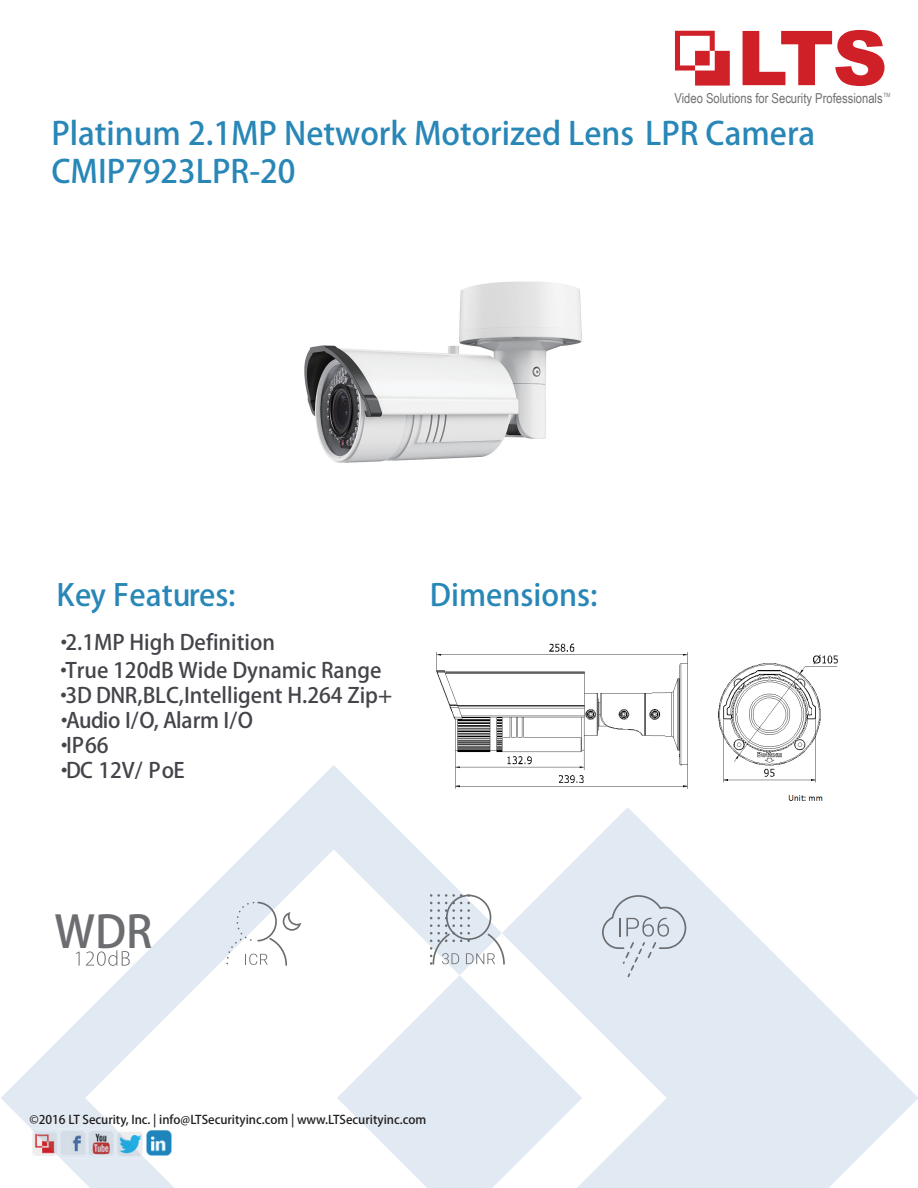
<style>
.page{position:relative;width:918px;height:1188px;background:#fff}
.page>*{position:absolute;margin:0;border:0;box-sizing:border-box;transform-origin:0 0}
.t1{font:900 43.95px "Roboto";color:#6c6d70}
.t2{font:31.5px/37.8px "Roboto";color:#2887b7}
.t3{font:30px "Roboto";color:#2887b7}
.t4{font:21px/25.2px "Roboto";color:#44454a}
.t5{font:13.65px "Arial Narrow";color:#707070}
.t6{font:500 12px "Roboto";color:#231f20}
.t7{font:5.7px "Arial Narrow";color:#707070}
</style>
<div class="page">
<svg style="left:1px;top:765px;width:917px;height:423px"></svg>
<img style="left:31px;top:1129px;width:114px;height:30px">
<svg style="left:226px;top:902px;width:75px;height:64px"></svg>
<svg style="left:430px;top:894px;width:75px;height:71px"></svg>
<svg style="left:601px;top:894px;width:86px;height:85px;background:#d6dee7"></svg>
<svg style="left:76px;top:952px;width:4px;height:14px"></svg>
<svg style="left:86px;top:950px;width:44px;height:16px"></svg>
<svg style="left:675px;top:31px;width:55px;height:55px"></svg>
<svg style="left:743px;top:30px;width:142px;height:56px"></svg>
<img style="left:304px;top:281px;width:278px;height:182px">
<img style="left:430px;top:643px;width:409px;height:161px">
<p class="t5" style="left:674px;top:88px;width:210px">Video Solutions for Security Professionals</p>
<p class="t7" style="left:884px;top:91px;width:8px">TM</p>
<h2 class="t2" style="left:51px;top:116px;width:765px">Platinum 2.1MP Network Motorized Lens LPR Camera<br>CMIP7923LPR-20</h2>
<h3 class="t3" style="left:56px;top:577px;width:181px">Key Features:</h3>
<p class="t4" style="left:53px;top:629px;width:330px;line-height:27.9px">·2.1MP High Definition<br>·True 120dB Wide Dynamic Range</p>
<p class="t4" style="left:53px;top:684px;width:341px">·3D DNR,BLC,Intelligent H.264 Zip+</p>
<p class="t4" style="left:54px;top:708px;width:201px">·Audio I/O, Alarm I/O ·IP66<br>·DC 12V/ PoE</p>
<h3 class="t3" style="left:430px;top:577px;width:169px">Dimensions:</h3>
<h1 class="t1" style="left:54px;top:905px;width:99px">WDR</h1>
<p class="t6" style="left:29px;top:1112px;width:398px">©2016 LT Security, Inc. | info@LTSecurityinc.com | www.LTSecurityinc.com</p>
</div>
